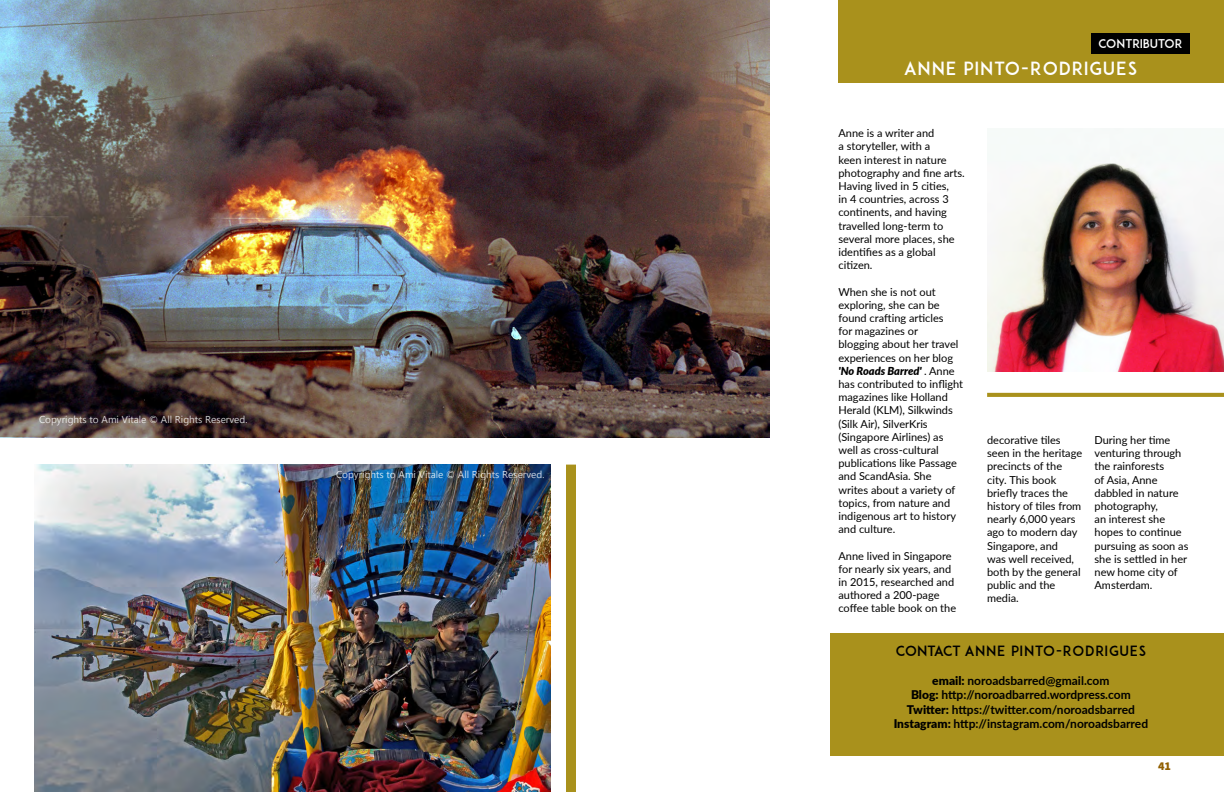
<style>
.page{position:relative;width:1224px;height:792px;background:#fff}
.page>*{position:absolute;margin:0;border:0;box-sizing:border-box;transform-origin:0 0}
.t1{font:18px "ADAM.CGPRO";letter-spacing:.05em;color:#fff}
.t2{font:14px "ADAM.CGPRO";letter-spacing:.05em;color:#000}
.t3{font:700 12px "Lato";color:#000}
.t4{font:12px "ADAM.CGPRO";color:#fff}
.t5{font:900 12px "Source Sans Pro";color:#915f00}
.t6{font:11px/13.2px "Lato";color:#000}
.t7{font:10px "Myanmar Text";color:#fff}
.s1{font-weight:900;font-style:italic}
.s2{font-weight:900}
</style>
<div class="page">
<img style="left:34px;top:465px;width:516px;height:327px">
<img style="left:0;top:0;width:770px;height:438px">
<div style="left:838px;top:0;width:386px;height:82px;background:#a9911c"></div>
<div style="left:1091px;top:33px;width:99px;height:21px;background:#000"></div>
<div style="left:830px;top:633px;width:394px;height:122px;background:#a9911c"></div>
<svg style="left:987px;top:393px;width:237px;height:4px"></svg>
<img style="left:987px;top:155px;width:237px;height:216px">
<div style="left:566px;top:465px;width:10px;height:327px;background:#a9911c"></div>
<p class="t7" style="left:39px;top:414px;width:210px">Copyrights to Ami Vitale © All Rights Reserved.</p>
<p class="t7" style="left:336px;top:468px;width:210px">Copyrights to Ami Vitale © All Rights Reserved.</p>
<p class="t4" style="left:1098px;top:36px;width:85px">CONTRIBUTOR</p>
<p class="t1" style="left:904px;top:57px;width:235px">ANNE PINTO-RODRIGUES</p>
<p class="t6" style="left:838px;top:126px;width:128px">Anne is a writer and<br>a storyteller, with a<br>keen interest in nature photography and fine arts.<br>Having lived in 5 cities,<br>in 4 countries, across 3 continents, and having travelled long-term to several more places, she identifies as a global citizen.</p>
<p class="t6" style="left:838px;top:285px;width:126px">When she is not out exploring, she can be found crafting articles<br>for magazines or<br>blogging about her travel experiences on her blog <span class="s1">'No Roads Barred'</span> . Anne has contributed to inflight magazines like Holland<br>Herald (KLM), Silkwinds (Silk Air), SilverKris (Singapore Airlines) as well as cross-cultural publications like Passage and ScandAsia. She writes about a variety of topics, from nature and indigenous art to history and culture.</p>
<p class="t6" style="left:838px;top:549px;width:119px">Anne lived in Singapore for nearly six years, and in 2015, researched and authored a 200-page coffee table book on the</p>
<p class="t6" style="left:987px;top:433px;width:97px">decorative tiles seen in the heritage precincts of the city. This book briefly traces the history of tiles from nearly 6,000 years ago to modern day<br>Singapore, and<br>was well received, both by the general public and the media.</p>
<p class="t6" style="left:1095px;top:433px;width:95px">During her time venturing through the rainforests<br>of Asia, Anne dabbled in nature photography,<br>an interest she hopes to continue pursuing as soon as she is settled in her new home city of<br>Amsterdam.</p>
<p class="t2" style="left:896px;top:643px;width:252px">CONTACT ANNE PINTO-RODRIGUES</p>
<p class="t3" style="left:932px;top:672px;width:179px"><span class="s2">email:</span> noroadsbarred@gmail.com</p>
<p class="t3" style="left:911px;top:686px;width:221px"><span class="s2">Blog:</span> http://noroadbarred.wordpress.com</p>
<p class="t3" style="left:907px;top:701px;width:229px"><span class="s2">Twitter:</span> https://twitter.com/noroadsbarred</p>
<p class="t3" style="left:894px;top:715px;width:256px"><span class="s2">Instagram:</span> http://instagram.com/noroadsbarred</p>
<p class="t5" style="left:1158px;top:758px;width:14px">41</p>
</div>
